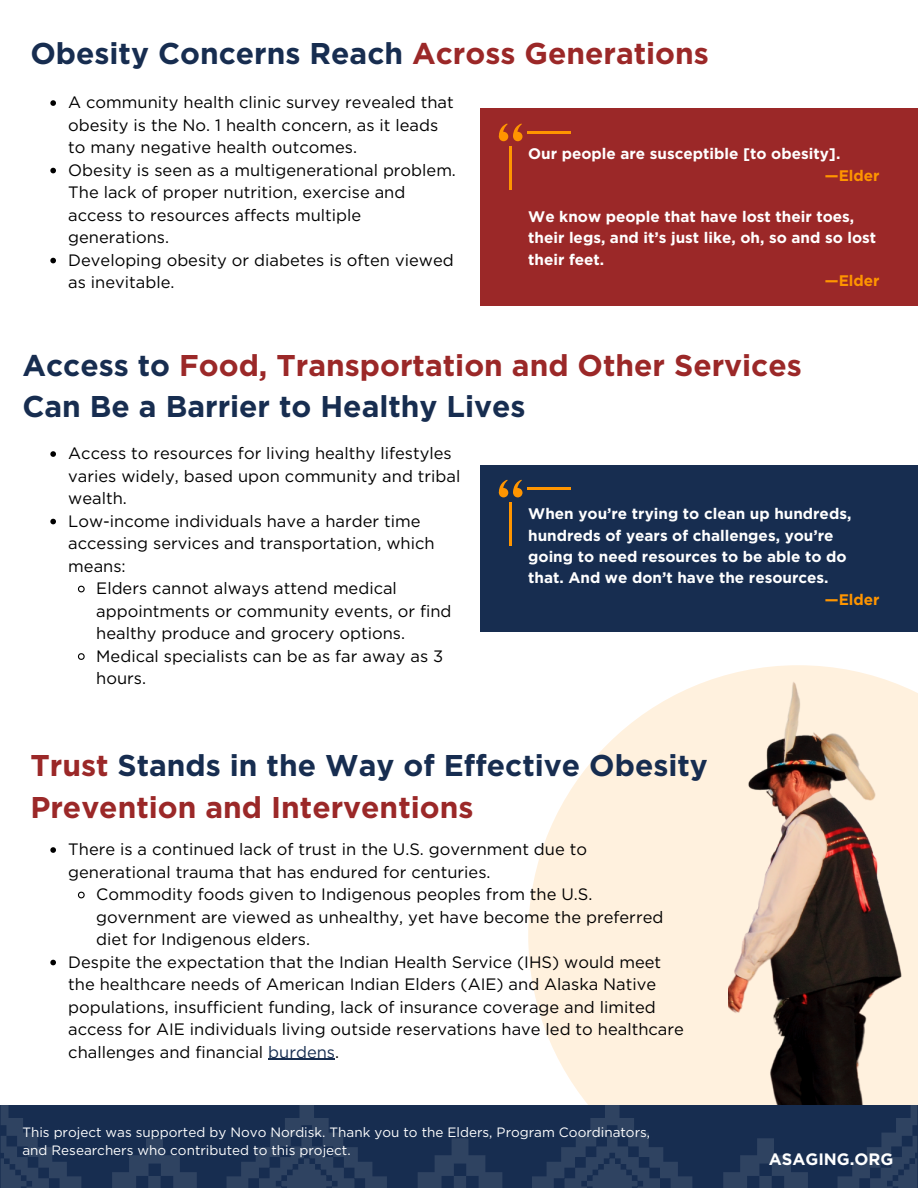
<style>
.page{position:relative;width:918px;height:1188px;background:#fff}
.page>*{position:absolute;margin:0;border:0;box-sizing:border-box;transform-origin:0 0}
.t1{font:700 30px/41.7px "Gotham";color:#172d50}
.t2{font:16.5px/22.5px "Gotham";color:#000}
.t3{font:700 16.5px "Gotham";color:#fff}
.t4{font:700 15.3px/21.3px "Gotham";color:#fff}
.t5{font:700 15.3px "Gotham";color:#ff9500}
.t6{font:13.5px/18px "Gotham";color:#fff}
.s1{color:#9b2828}
.s2{color:#ff9500}
.s3{color:#172d50}
</style>
<div class="page">
<svg style="left:528px;top:674px;width:200px;height:429px;fill:#fff1de"></svg>
<img style="left:728px;top:665px;width:190px;height:440px">
<div style="left:481px;top:465px;width:437px;height:166px;background:#172d50"></div>
<svg style="left:1px;top:1103px;width:916px;height:85px;background:#223758"></svg>
<svg style="left:498px;top:480px;width:24px;height:16px"></svg>
<hr style="left:510px;top:502px;width:2px;height:44px;background:#ff9500">
<hr style="left:528px;top:488px;width:43px;height:2px;background:#ff9500">
<div style="left:481px;top:108px;width:437px;height:198px;background:#9b2828"></div>
<svg style="left:498px;top:123px;width:24px;height:17px"></svg>
<hr style="left:510px;top:146px;width:2px;height:44px;background:#ff9500">
<hr style="left:528px;top:131px;width:43px;height:3px;background:#ff9500">
<svg style="left:50px;top:451px;width:6px;height:6px"></svg>
<svg style="left:50px;top:519px;width:6px;height:5px"></svg>
<svg style="left:77px;top:585px;width:8px;height:8px"></svg>
<svg style="left:77px;top:653px;width:8px;height:7px"></svg>
<svg style="left:50px;top:847px;width:6px;height:6px"></svg>
<svg style="left:77px;top:891px;width:8px;height:8px"></svg>
<svg style="left:50px;top:960px;width:6px;height:5px"></svg>
<hr style="left:268px;top:1059px;width:67px;height:1px;background:#172d50">
<svg style="left:50px;top:100px;width:6px;height:6px"></svg>
<svg style="left:50px;top:168px;width:6px;height:5px"></svg>
<svg style="left:50px;top:258px;width:6px;height:5px"></svg>
<h3 class="t1" style="left:30px;top:33px;width:680px">Obesity Concerns Reach <span class="s1">Across Generations</span></h3>
<p class="t2" style="left:68px;top:91px;width:387px">A community health clinic survey revealed that obesity is the No. 1 health concern, as it leads to many negative health outcomes.</p>
<p class="t2" style="left:68px;top:158px;width:389px">Obesity is seen as a multigenerational problem.<br>The lack of proper nutrition, exercise and access to resources affects multiple generations.</p>
<p class="t2" style="left:68px;top:248px;width:387px">Developing obesity or diabetes is often viewed as inevitable.</p>
<p class="t4" style="left:825px;top:143px;width:56px;text-indent:-297px">Our people are susceptible [to obesity]. <span class="s2">—Elder</span></p>
<p class="t4" style="left:528px;top:206px;width:328px">We know people that have lost their toes,</p>
<p class="t4" style="left:528px;top:227px;width:350px">their legs, and it’s just like, oh, so and so lost</p>
<p class="t4" style="left:528px;top:248px;width:78px">their feet.</p>
<p class="t5" style="left:825px;top:271px;width:56px">—Elder</p>
<p class="t1" style="left:22px;top:344px;width:781px">Access to <span class="s1">Food, Transportation and Other Services<br></span>Can Be a Barrier to Healthy Lives</p>
<p class="t2" style="left:68px;top:442px;width:394px">Access to resources for living healthy lifestyles varies widely, based upon community and tribal wealth.</p>
<p class="t2" style="left:68px;top:509px;width:368px">Low-income individuals have a harder time accessing services and transportation, which means:</p>
<h3 class="t2" style="left:96px;top:577px;width:357px">Elders cannot always attend medical appointments or community events, or find healthy produce and grocery options.</h3>
<h3 class="t2" style="left:96px;top:644px;width:348px">Medical specialists can be as far away as 3 hours.</h3>
<p class="t4" style="left:528px;top:503px;width:325px">When you’re trying to clean up hundreds,</p>
<p class="t4" style="left:528px;top:525px;width:307px">hundreds of years of challenges, you’re</p>
<p class="t4" style="left:528px;top:546px;width:320px">going to need resources to be able to do</p>
<p class="t4" style="left:528px;top:567px;width:302px">that. And we don’t have the resources.</p>
<p class="t5" style="left:825px;top:590px;width:56px">—Elder</p>
<p class="t1" style="left:30px;top:745px;width:679px"><span class="s1">Trust</span> Stands in the Way of Effective Obesity<br><span class="s1">Prevention and Interventions</span></p>
<h1 class="t2" style="left:68px;top:838px;width:520px">There is a continued lack of trust in the U.S. government due to generational trauma that has endured for centuries.</h1>
<p class="t2" style="left:96px;top:883px;width:569px">Commodity foods given to Indigenous peoples from the U.S. government are viewed as unhealthy, yet have become the preferred diet for Indigenous elders.</p>
<p class="t2" style="left:68px;top:950px;width:617px">Despite the expectation that the Indian Health Service (IHS) would meet the healthcare needs of American Indian Elders (AIE) and Alaska Native populations, insufficient funding, lack of insurance coverage and limited access for AIE individuals living outside reservations have led to healthcare challenges and financial <span class="s3">burdens</span>.</p>
<p class="t6" style="left:22px;top:1123px;width:629px">This project was supported by Novo Nordisk. Thank you to the Elders, Program Coordinators, and Researchers who contributed to this project.</p>
<h1 class="t3" style="left:769px;top:1150px;width:126px">ASAGING.ORG</h1>
</div>
